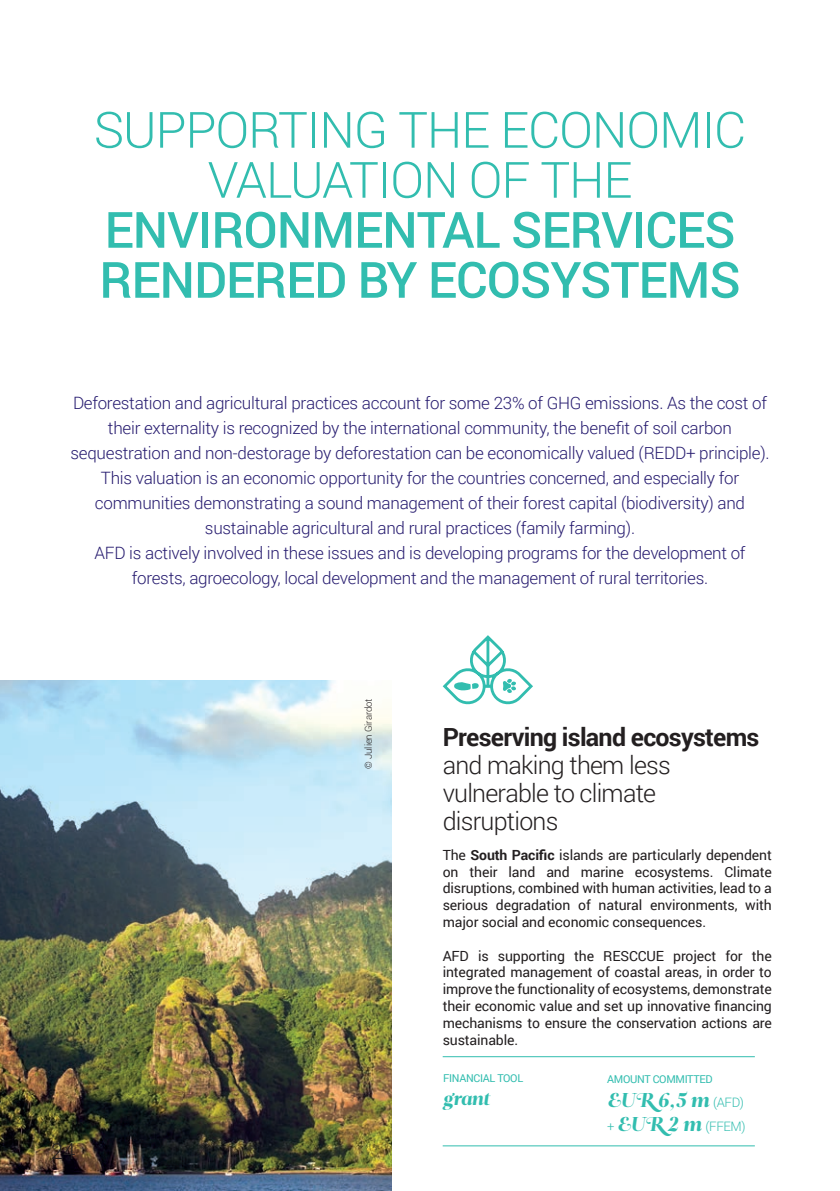
<style>
.page{position:relative;width:840px;height:1191px;background:#fff}
.page>*{position:absolute;margin:0;border:0;box-sizing:border-box;transform-origin:0 0}
.t1{font:500 50px/50px "Roboto";letter-spacing:-.02em;color:#32bdaf}
.t2{font:300 50px/50px "Roboto";letter-spacing:-.02em;color:#32bdaf;text-align:center}
.t3{font:300 25px/28px "Roboto";letter-spacing:-.03em;color:#231f20}
.t4{font:700 25px "Roboto";letter-spacing:-.03em;color:#231f20}
.t5{font:300 22px "Roboto";color:#231f20}
.t6{font:20px "Leitura Display Swashes";color:#32bdaf}
.t7{font:18.6px "Leitura Display Swashes";letter-spacing:-.01em;color:#32bdaf}
.t8{font:300 17px/25px "Roboto";letter-spacing:-.015em;color:#261b6f;text-align:center}
.t9{font:14px/16.8px "Roboto";letter-spacing:-.01em;color:#231f20;text-align:justify}
.t10{font:300 13px "Roboto";color:#32bdaf}
.t11{font:10.8px "Roboto";letter-spacing:-.03em;color:#32bdaf}
.t12{font:300 9.6px "Roboto";letter-spacing:-.01em;color:#231f20}
.s1{font-weight:700}
.s2{font-family:"Roboto";font-weight:300;font-size:13px}
.s3{font-family:"Leitura Display Swashes";font-weight:400;font-size:20px}
</style>
<div class="page">
<hr style="left:442px;top:1056px;width:312px;height:1px;background:#32bdaf">
<hr style="left:442px;top:1145px;width:312px;height:1px;background:#32bdaf">
<img style="left:0;top:680px;width:391px;height:511px">
<svg style="left:442px;top:635px;width:91px;height:70px"></svg>
<h1 class="t2" style="left:94px;top:103px;width:653px">SUPPORTING THE ECONOMIC<br>VALUATION OF THE</h1>
<h1 class="t1" style="left:99px;top:203px;width:642px">ENVIRONMENTAL SERVICES<br>RENDERED BY ECOSYSTEMS</h1>
<p class="t8" style="left:70px;top:390px;width:700px">Deforestation and agricultural practices account for some 23% of GHG emissions. As the cost of their externality is recognized by the international community, the benefit of soil carbon sequestration and non-destorage by deforestation can be economically valued (REDD+ principle).<br>This valuation is an economic opportunity for the countries concerned, and especially for communities demonstrating a sound management of their forest capital (biodiversity) and sustainable agricultural and rural practices (family farming).<br>AFD is actively involved in these issues and is developing programs for the development of forests, agroecology, local development and the management of rural territories.</p>
<p class="t5" style="left:51px;top:1136px;width:26px">24</p>
<p class="t12" style="left:361px;top:769px;width:72px;rotate:-90deg">© Julien Girardot</p>
<h2 class="t4" style="left:442px;top:720px;width:318px">Preserving island ecosystems</h2>
<h2 class="t3" style="left:442px;top:750px;width:229px">and making them less vulnerable to climate disruptions</h2>
<p class="t9" style="left:442px;top:845px;width:330px">The <span class="s1">South Pacific</span> islands are particularly dependent on their land and marine ecosystems. Climate disruptions, combined with human activities, lead to a serious degradation of natural environments, with major social and economic consequences.</p>
<p class="t9" style="left:442px;top:946px;width:330px">AFD is supporting the RESCCUE project for the integrated management of coastal areas, in order to improve the functionality of ecosystems, demonstrate their economic value and set up innovative financing mechanisms to ensure the conservation actions are sustainable.</p>
<p class="t11" style="left:607px;top:1071px;width:107px">AMOUNT COMMITTED</p>
<p class="t6" style="left:607px;top:1088px;width:138px">EUR 6,5 m <span class="s2">(AFD)</span></p>
<p class="t10" style="left:607px;top:1117px;width:140px">+ <span class="s3">EUR 2 m</span> (FFEM)</p>
<p class="t11" style="left:443px;top:1070px;width:81px">FINANCIAL TOOL</p>
<p class="t7" style="left:443px;top:1087px;width:48px">grant</p>
</div>
